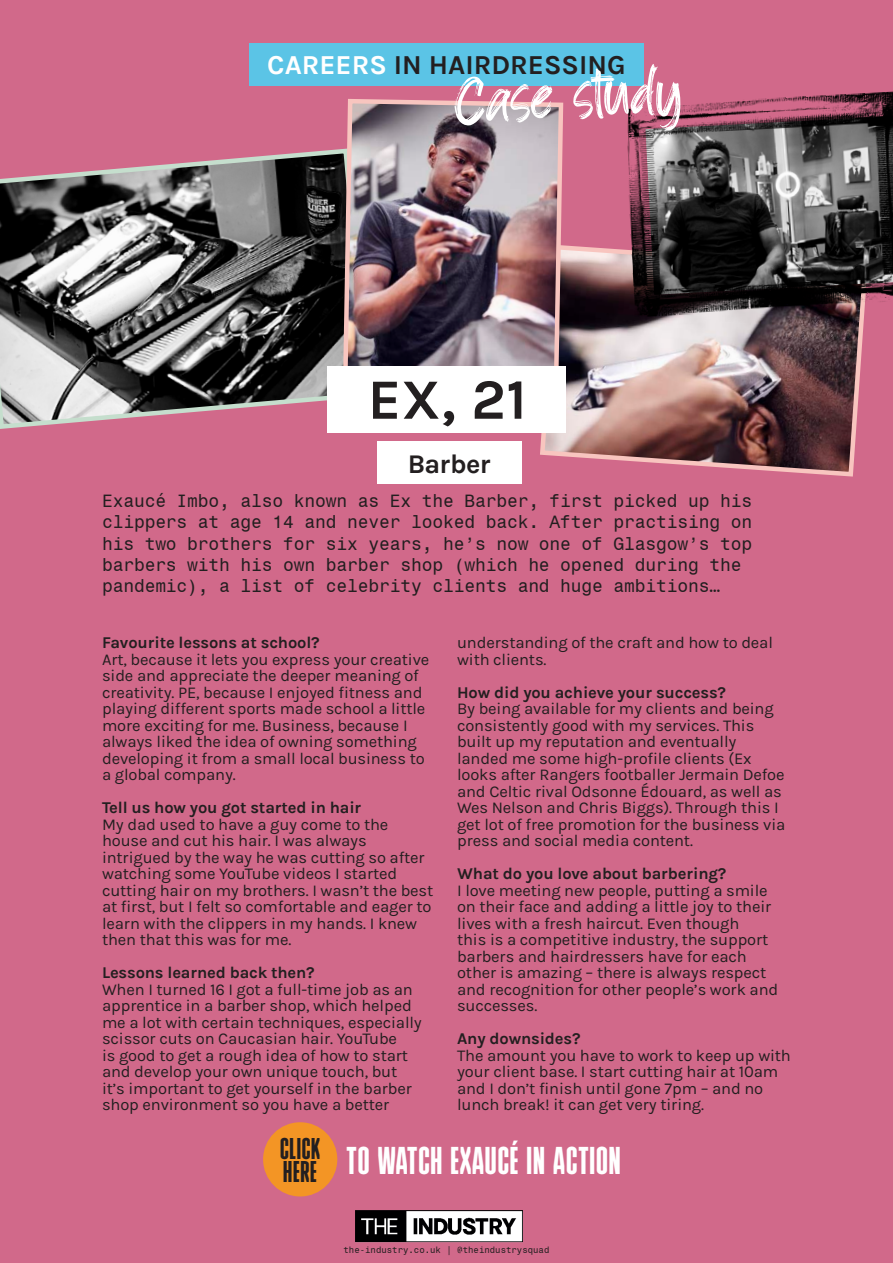
<style>
.page{position:relative;width:893px;height:1263px;background:#d1698a}
.page>*{position:absolute;margin:0;border:0;box-sizing:border-box;transform-origin:0 0}
.t1{font:65.1px "Blacksign";color:#fff}
.t2{font:700 57px "Karla";color:#231f20}
.t3{font:38.7px "Bulevar";letter-spacing:.025em;color:#fff}
.t4{font:30px "Bulevar";letter-spacing:.025em;color:#231f20}
.t5{font:700 27.45px "Karla";color:#231f20}
.t6{font:700 27px "Karla";letter-spacing:-.025em;color:#231f20}
.t7{font:18px/21px "Monospace 821 BT";letter-spacing:-.01em;color:#231f20}
.t8{font:16.5px/16.5px "Karla";letter-spacing:-.01em;color:#231f20}
.t9{font:9px "Monospace 821 BT";color:#231f20}
.s1{color:#fff}
.s2{font-weight:700}
</style>
<div class="page">
<img style="left:540px;top:245px;width:324px;height:232px">
<svg style="left:0;top:149px;width:340px;height:280px;background:#716769"></svg>
<img style="left:340px;top:99px;width:225px;height:267px">
<div style="left:327px;top:366px;width:239px;height:67px;background:#fff"></div>
<img style="left:624px;top:92px;width:269px;height:225px">
<div style="left:249px;top:43px;width:395px;height:42px;background:#5bc4e6"></div>
<div style="left:377px;top:441px;width:145px;height:43px;background:#fff"></div>
<img style="left:356px;top:1211px;width:167px;height:31px">
<div style="left:263px;top:1122px;width:74px;height:74px;background:#f39525;border-radius:50%"></div>
<p class="t5" style="left:267px;top:49px;width:360px"><span class="s1">CAREERS</span> IN HAIRDRESSING</p>
<p class="t1" style="left:452px;top:62px;width:229px;rotate:-3deg">Case study</p>
<p class="t2" style="left:368px;top:367px;width:160px">EX, 21</p>
<p class="t6" style="left:408px;top:448px;width:85px">Barber</p>
<p class="t7" style="left:102px;top:490px;width:652px">Exaucé Imbo, also known as Ex the Barber, first picked up his clippers at age 14 and never looked back. After practising on his two brothers for six years, he’s now one of Glasgow’s top barbers with his own barber shop (which he opened during the pandemic), a list of celebrity clients and huge ambitions…</p>
<p class="t8" style="left:102px;top:635px;width:329px"><span class="s2">Favourite lessons at school?<br></span>Art, because it lets you express your creative side and appreciate the deeper meaning of creativity. PE, because I enjoyed fitness and playing different sports made school a little more exciting for me. Business, because I always liked the idea of owning something developing it from a small local business to a global company.</p>
<p class="t8" style="left:102px;top:800px;width:333px"><span class="s2">Tell us how you got started in hair<br></span>My dad used to have a guy come to the house and cut his hair. I was always intrigued by the way he was cutting so after watching some YouTube videos I started cutting hair on my brothers. I wasn’t the best at first, but I felt so comfortable and eager to learn with the clippers in my hands. I knew then that this was for me.</p>
<p class="t8" style="left:102px;top:965px;width:321px"><span class="s2">Lessons learned back then?<br></span>When I turned 16 I got a full-time job as an apprentice in a barber shop, which helped me a lot with certain techniques, especially scissor cuts on Caucasian hair. YouTube<br>is good to get a rough idea of how to start and develop your own unique touch, but it’s important to get yourself in the barber shop environment so you have a better</p>
<p class="t8" style="left:457px;top:635px;width:317px">understanding of the craft and how to deal with clients.</p>
<p class="t8" style="left:457px;top:684px;width:330px"><span class="s2">How did you achieve your success?<br></span>By being available for my clients and being consistently good with my services. This built up my reputation and eventually landed me some high-profile clients (Ex looks after Rangers footballer Jermain Defoe and Celtic rival Odsonne Édouard, as well as Wes Nelson and Chris Biggs). Through this I get lot of free promotion for the business via press and social media content.</p>
<p class="t8" style="left:457px;top:866px;width:323px"><span class="s2">What do you love about barbering?<br></span>I love meeting new people, putting a smile on their face and adding a little joy to their lives with a fresh haircut. Even though<br>this is a competitive industry, the support barbers and hairdressers have for each other is amazing – there is always respect and recognition for other people’s work and successes.</p>
<p class="t8" style="left:457px;top:1031px;width:335px"><span class="s2">Any downsides?<br></span>The amount you have to work to keep up with your client base. I start cutting hair at 10am and I don’t finish until gone 7pm – and no lunch break! it can get very tiring.</p>
<p class="t4" style="left:280px;top:1132px;width:41px">CLICK</p>
<p class="t4" style="left:283px;top:1155px;width:35px">HERE</p>
<p class="t3" style="left:346px;top:1139px;width:276px">TO WATCH EXAUCÉ IN ACTION</p>
<p class="t9" style="left:344px;top:1245px;width:207px">the-industry.co.uk | @theindustrysquad</p>
</div>
